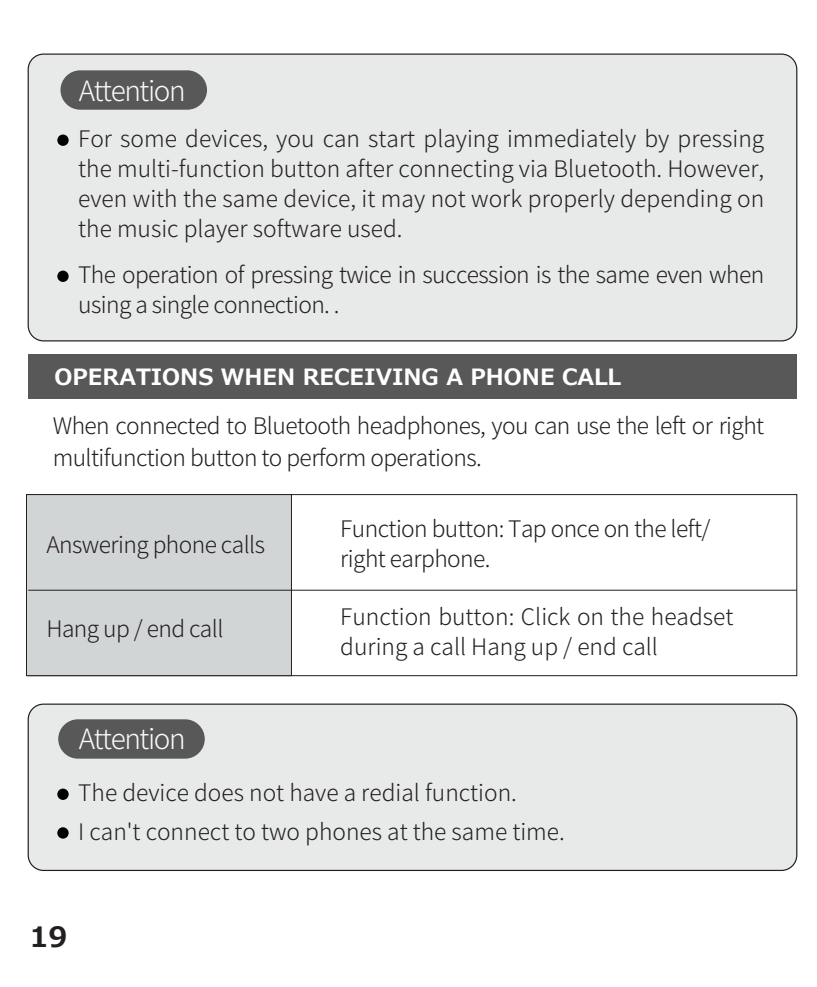
<style>
.page{position:relative;width:817px;height:987px;background:#fff}
.page>*{position:absolute;margin:0;border:0;box-sizing:border-box;transform-origin:0 0}
.t1{font:300 28px "Source Han Sans CN";letter-spacing:-.05em;color:#fbfbfc}
.t2{font:700 28px "Meiryo";color:#231f20}
.t3{font:300 22.8px/30px "Source Han Sans CN";letter-spacing:-.025em;color:#231f20}
.t4{font:300 22.8px/38.8px "Source Han Sans CN";color:#231f20}
.t5{font:700 22.4px "Meiryo UI";color:#fff}
</style>
<div class="page">
<div style="left:28px;top:54px;width:768px;height:287px;background:#e8e9e9;border-radius:15px"></div>
<div style="left:28px;top:704px;width:768px;height:166px;background:#e8e9e9;border-radius:15px"></div>
<div style="left:28px;top:703px;width:769px;height:168px;border:1px solid #231f20;border-radius:15px"></div>
<div style="left:28px;top:354px;width:768px;height:44px;background:#585859"></div>
<div style="left:57px;top:134px;width:12px;height:12px;background:#000;border-radius:50%"></div>
<div style="left:57px;top:788px;width:12px;height:12px;background:#000;border-radius:50%"></div>
<div style="left:57px;top:827px;width:12px;height:11px;background:#000;border-radius:50%"></div>
<div style="left:57px;top:270px;width:12px;height:12px;background:#000;border-radius:50%"></div>
<div style="left:60px;top:70px;width:147px;height:40px;background:#585859;border-radius:20px"></div>
<div style="left:58px;top:719px;width:147px;height:39px;background:#585859;border-radius:20px"></div>
<div style="left:28px;top:494px;width:769px;height:182px;background:#fff;border:1px solid #231f20"></div>
<div style="left:26px;top:494px;width:266px;height:182px;background:#d2d5d6;border:1px solid #231f20"></div>
<hr style="left:28px;top:589px;width:768px;height:2px;background:#231f20">
<p class="t1" style="left:79px;top:75px;width:108px">Attention</p>
<p class="t3" style="left:78px;top:124px;width:687px;text-align:justify">For some devices, you can start playing immediately by pressing the multi-function button after connecting via Bluetooth. However, even with the same device, it may not work properly depending on the music player software used.</p>
<p class="t3" style="left:78px;top:260px;width:687px">The operation of pressing twice in succession is the same even when using a single connection. .</p>
<p class="t5" style="left:55px;top:361px;width:568px">OPERATIONS WHEN RECEIVING A PHONE CALL</p>
<p class="t3" style="left:53px;top:410px;width:713px;line-height:32px">When connected to Bluetooth headphones, you can use the left or right multifunction button to perform operations.</p>
<p class="t3" style="left:46px;top:530px;width:220px">Answering phone calls</p>
<p class="t3" style="left:46px;top:614px;width:178px">Hang up / end call</p>
<p class="t1" style="left:79px;top:722px;width:108px">Attention</p>
<p class="t3" style="left:340px;top:514px;width:371px">Function button: Tap once on the left/ right earphone.</p>
<p class="t4" style="left:340px;top:601px;width:394px;line-height:30px">Function button: Click on the headset during a call Hang up / end call</p>
<p class="t4" style="left:78px;top:773px;width:488px">The device does not have a redial function.<br>I can't connect to two phones at the same time.</p>
<p class="t2" style="left:30px;top:917px;width:39px">19</p>
</div>
